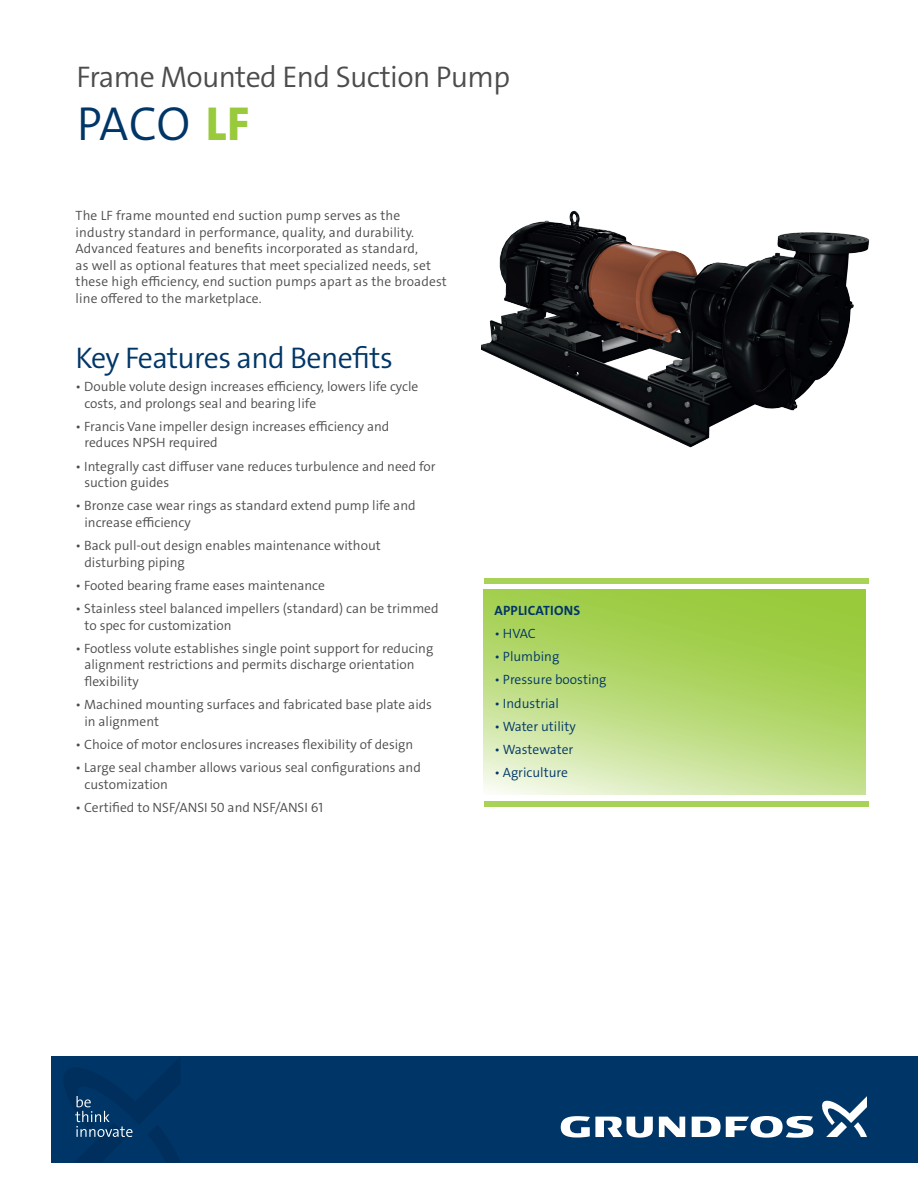
<style>
.page{position:relative;width:918px;height:1188px;background:#fff}
.page>*{position:absolute;margin:0;border:0;box-sizing:border-box;transform-origin:0 0}
.t1{font:48px "Grundfos The Sans V2 OT 4 SL";color:#003667}
.t2{font:30px "Grundfos The Sans V2 OT 4 SL";letter-spacing:-.02em;color:#4b4c4d}
.t3{font:30px "Grundfos The Sans V2 OT 4 SL";letter-spacing:-.02em;color:#003667}
.t4{font:13.5px/16.5px "Grundfos The Sans V2 OT 4 SL";color:#4b4c4d}
.t5{font:13.5px "Grundfos The Sans V2 OT 4 SL";color:#003667}
.t6{font:13.5px "Grundfos The Sans V2 OT 7 B";letter-spacing:.015em;color:#003667}
.s1{font-family:"Grundfos The Sans V2 OT 8 XB";color:#99ca3b}
</style>
<div class="page">
<svg style="left:484px;top:590px;width:382px;height:205px;background:#b6d974"></svg>
<img style="left:482px;top:210px;width:388px;height:238px">
<div style="left:484px;top:578px;width:384px;height:6px;background:#a8d258"></div>
<div style="left:484px;top:801px;width:384px;height:6px;background:#a8d258"></div>
<div style="left:51px;top:1056px;width:867px;height:106px;background:#003667"></div>
<svg style="left:659px;top:1117px;width:26px;height:20px"></svg>
<svg style="left:561px;top:1116px;width:92px;height:22px"></svg>
<svg style="left:692px;top:1116px;width:121px;height:22px"></svg>
<svg style="left:822px;top:1096px;width:45px;height:41px"></svg>
<svg style="left:75px;top:1096px;width:58px;height:41px"></svg>
<h2 class="t2" style="left:77px;top:58px;width:435px">Frame Mounted End Suction Pump</h2>
<h1 class="t1" style="left:77px;top:93px;width:174px">PACO <span class="s1">LF</span></h1>
<p class="t4" style="left:76px;top:208px;width:373px">The LF frame mounted end suction pump serves as the industry standard in performance, quality, and durability.<br>Advanced features and benefits incorporated as standard,<br>as well as optional features that meet specialized needs, set these high efficiency, end suction pumps apart as the broadest line offered to the marketplace.</p>
<h2 class="t3" style="left:76px;top:338px;width:319px">Key Features and Benefits</h2>
<p class="t4" style="left:84px;top:378px;width:335px;text-indent:-9px">• Double volute design increases efficiency, lowers life cycle costs, and prolongs seal and bearing life</p>
<p class="t4" style="left:84px;top:418px;width:306px;text-indent:-9px">• Francis Vane impeller design increases efficiency and reduces NPSH required</p>
<p class="t4" style="left:84px;top:458px;width:353px;text-indent:-9px">• Integrally cast diffuser vane reduces turbulence and need for suction guides</p>
<p class="t4" style="left:84px;top:498px;width:333px;text-indent:-9px">• Bronze case wear rings as standard extend pump life and increase efficiency</p>
<p class="t4" style="left:84px;top:537px;width:298px;text-indent:-9px">• Back pull-out design enables maintenance without disturbing piping</p>
<p class="t4" style="left:76px;top:577px;width:251px">• Footed bearing frame eases maintenance</p>
<p class="t4" style="left:84px;top:600px;width:356px;text-indent:-9px">• Stainless steel balanced impellers (standard) can be trimmed to spec for customization</p>
<p class="t4" style="left:84px;top:640px;width:350px;text-indent:-9px">• Footless volute establishes single point support for reducing alignment restrictions and permits discharge orientation flexibility</p>
<p class="t4" style="left:84px;top:696px;width:349px;text-indent:-9px">• Machined mounting surfaces and fabricated base plate aids in alignment</p>
<p class="t4" style="left:76px;top:736px;width:339px">• Choice of motor enclosures increases flexibility of design</p>
<p class="t4" style="left:84px;top:759px;width:338px;text-indent:-9px">• Large seal chamber allows various seal configurations and customization</p>
<p class="t4" style="left:76px;top:799px;width:249px">• Certified to NSF/ANSI 50 and NSF/ANSI 61</p>
<p class="t6" style="left:494px;top:602px;width:87px">APPLICATIONS</p>
<p class="t5" style="left:494px;top:625px;width:43px">• HVAC</p>
<p class="t5" style="left:494px;top:648px;width:66px">• Plumbing</p>
<p class="t5" style="left:494px;top:671px;width:114px">• Pressure boosting</p>
<p class="t5" style="left:494px;top:694px;width:66px">• Industrial</p>
<p class="t5" style="left:494px;top:718px;width:83px">• Water utility</p>
<p class="t5" style="left:494px;top:741px;width:80px">• Wastewater</p>
<p class="t5" style="left:494px;top:764px;width:75px">• Agriculture</p>
</div>
